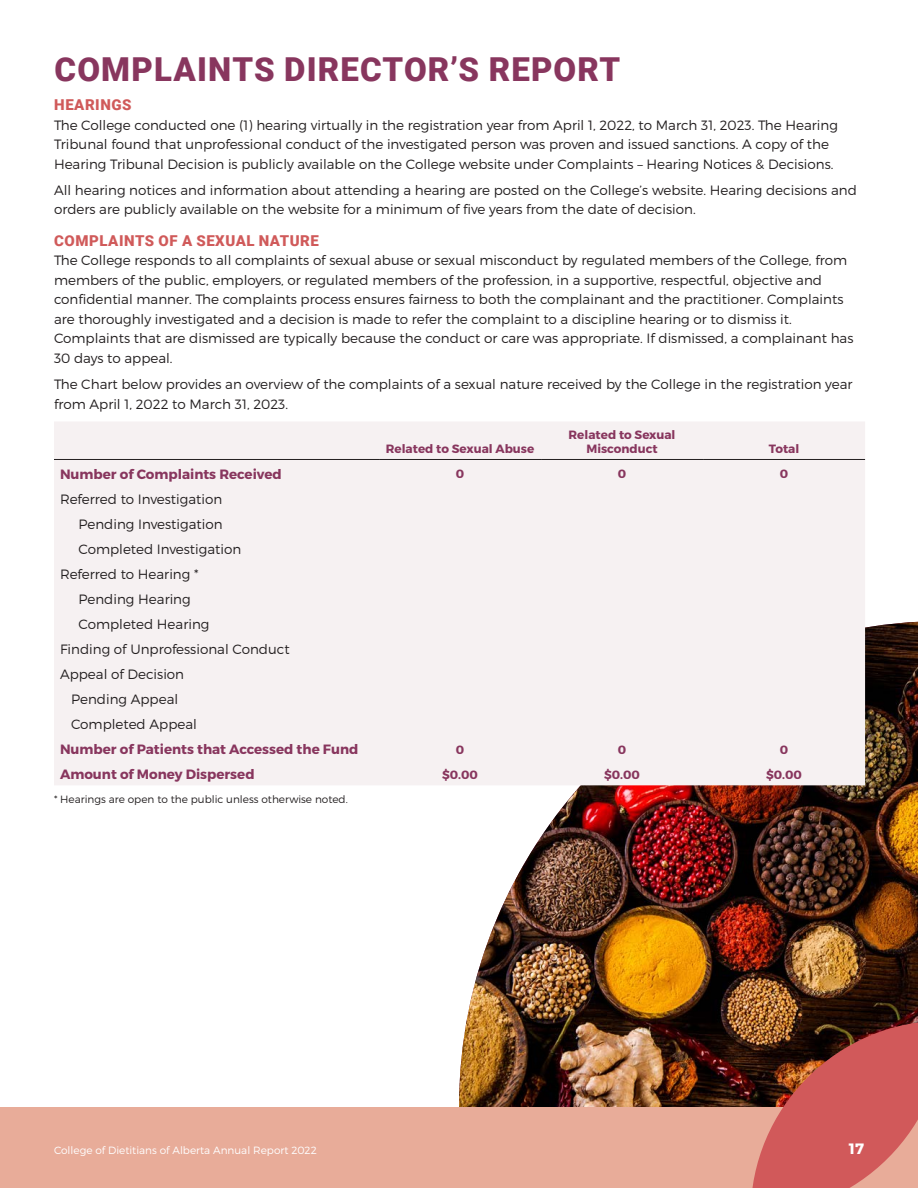
<style>
.page{position:relative;width:918px;height:1188px;background:#fff}
.page>*{position:absolute;margin:0;border:0;box-sizing:border-box;transform-origin:0 0}
.page_header{font:900 33px "Roboto";letter-spacing:.035em;color:#88365e}
.subheader{font:900 15px "Roboto";letter-spacing:.035em;color:#d05a5a}
.t1{font:700 15px "Montserrat";color:#fff}
.body{font:300 13.5px/19.5px "Montserrat";color:#231f20}
.table_h1_left_aligne{font:700 13.5px "Montserrat";color:#88365e}
.table_h1_centered{font:700 12px/14.4px "Montserrat";color:#88365e;text-align:center}
.fineprint{font:300 10.5px "Montserrat";color:#231f20}
.t2{font:300 10.5px "Montserrat";color:#fff}
</style>
<div class="page">
<img style="left:459px;top:622px;width:459px;height:485px">
<div style="left:0;top:1107px;width:918px;height:81px;background:#e8ac99"></div>
<svg style="left:751px;top:1021px;width:167px;height:167px;background:#b1554e"></svg>
<div style="left:54px;top:422px;width:811px;height:363px;background:#f6f1f2"></div>
<hr style="left:54px;top:459px;width:325px;height:1px;background:#231f20">
<hr style="left:379px;top:459px;width:162px;height:1px;background:#231f20">
<hr style="left:541px;top:459px;width:162px;height:1px;background:#231f20">
<hr style="left:703px;top:459px;width:162px;height:1px;background:#231f20">
<p class="page_header" style="left:55px;top:46px;width:567px">COMPLAINTS DIRECTOR’S REPORT</p>
<p class="subheader" style="left:54px;top:94px;width:79px">HEARINGS</p>
<p class="body" style="left:54px;top:115px;width:785px">The College conducted one (1) hearing virtually in the registration year from April 1, 2022, to March 31, 2023. The Hearing<br>Tribunal found that unprofessional conduct of the investigated person was proven and issued sanctions. A copy of the<br>Hearing Tribunal Decision is publicly available on the College website under Complaints – Hearing Notices &amp; Decisions.</p>
<p class="body" style="left:54px;top:180px;width:804px">All hearing notices and information about attending a hearing are posted on the College’s website. Hearing decisions and orders are publicly available on the website for a minimum of five years from the date of decision.</p>
<p class="subheader" style="left:54px;top:230px;width:266px">COMPLAINTS OF A SEXUAL NATURE</p>
<p class="body" style="left:54px;top:251px;width:801px">The College responds to all complaints of sexual abuse or sexual misconduct by regulated members of the College, from members of the public, employers, or regulated members of the profession, in a supportive, respectful, objective and confidential manner. The complaints process ensures fairness to both the complainant and the practitioner. Complaints are thoroughly investigated and a decision is made to refer the complaint to a discipline hearing or to dismiss it.<br>Complaints that are dismissed are typically because the conduct or care was appropriate. If dismissed, a complainant has 30 days to appeal.</p>
<p class="body" style="left:54px;top:374px;width:800px">The Chart below provides an overview of the complaints of a sexual nature received by the College in the registration year from April 1, 2022 to March 31, 2023.</p>
<p class="table_h1_centered" style="left:386px;top:442px;width:150px">Related to Sexual Abuse</p>
<p class="table_h1_centered" style="left:569px;top:428px;width:108px">Related to Sexual<br>Misconduct</p>
<p class="table_h1_centered" style="left:769px;top:442px;width:32px">Total</p>
<p class="table_h1_left_aligne" style="left:60px;top:465px;width:223px">Number of Complaints Received</p>
<p class="table_h1_centered" style="left:456px;top:467px;width:10px">0</p>
<p class="table_h1_centered" style="left:618px;top:467px;width:10px">0</p>
<p class="table_h1_centered" style="left:780px;top:467px;width:10px">0</p>
<p class="body" style="left:60px;top:489px;width:164px">Referred to Investigation</p>
<p class="body" style="left:78px;top:514px;width:146px">Pending Investigation</p>
<p class="body" style="left:78px;top:539px;width:164px">Completed Investigation</p>
<p class="body" style="left:60px;top:564px;width:140px">Referred to Hearing *</p>
<p class="body" style="left:78px;top:589px;width:114px">Pending Hearing</p>
<p class="body" style="left:78px;top:614px;width:132px">Completed Hearing</p>
<p class="body" style="left:60px;top:639px;width:231px">Finding of Unprofessional Conduct</p>
<p class="body" style="left:60px;top:664px;width:126px">Appeal of Decision</p>
<p class="body" style="left:71px;top:689px;width:109px">Pending Appeal</p>
<p class="body" style="left:71px;top:714px;width:127px">Completed Appeal</p>
<p class="table_h1_left_aligne" style="left:60px;top:741px;width:300px">Number of Patients that Accessed the Fund</p>
<p class="table_h1_centered" style="left:456px;top:742px;width:10px">0</p>
<p class="table_h1_centered" style="left:618px;top:742px;width:10px">0</p>
<p class="table_h1_centered" style="left:780px;top:742px;width:10px">0</p>
<p class="table_h1_left_aligne" style="left:60px;top:766px;width:196px">Amount of Money Dispersed</p>
<p class="table_h1_centered" style="left:442px;top:767px;width:37px">$0.00</p>
<p class="table_h1_centered" style="left:604px;top:767px;width:37px">$0.00</p>
<p class="table_h1_centered" style="left:766px;top:767px;width:37px">$0.00</p>
<p class="fineprint" style="left:54px;top:792px;width:295px">* Hearings are open to the public unless otherwise noted.</p>
<p class="t2" style="left:54px;top:1143px;width:264px">College of Dietitians of Alberta Annual Report 2022</p>
<p class="t1" style="left:849px;top:1139px;width:17px">17</p>
</div>
